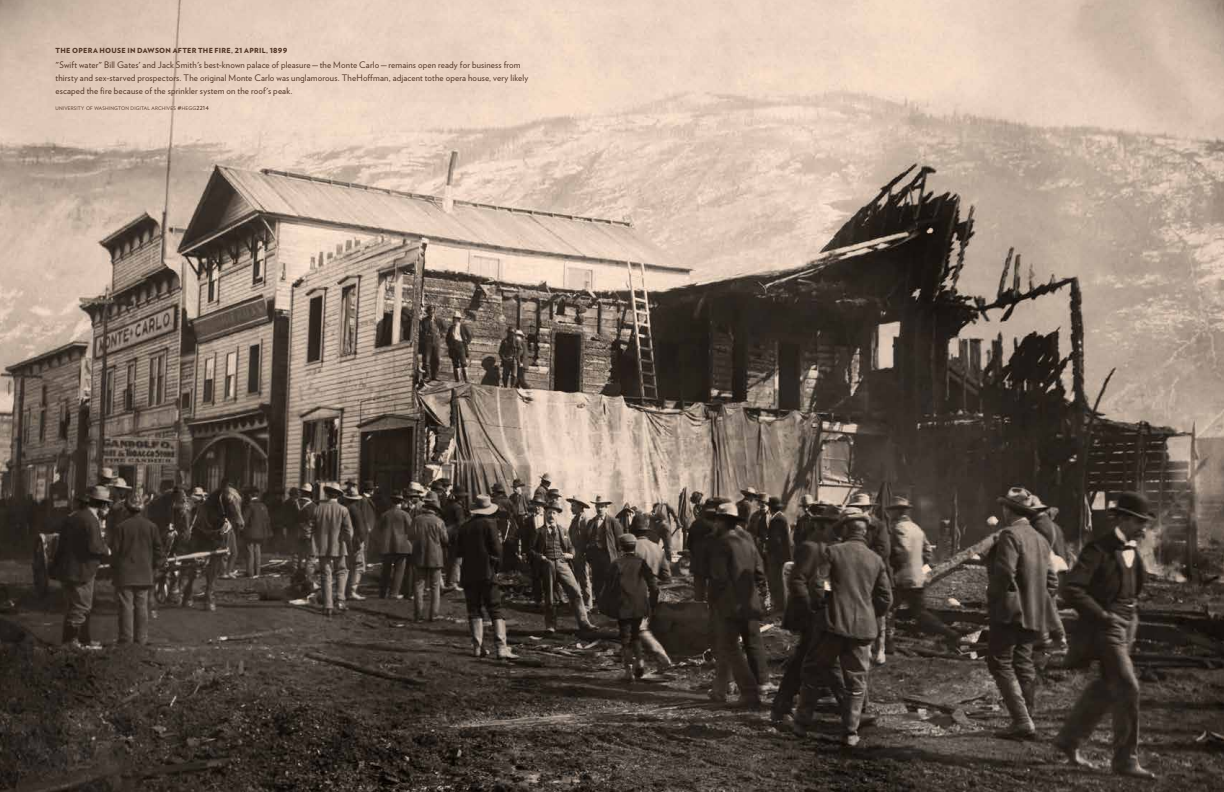
<style>
.page{position:relative;width:1224px;height:792px;background:#fff}
.page>*{position:absolute;margin:0;border:0;box-sizing:border-box;transform-origin:0 0}
.t1{font:9px/13px "Verlag";letter-spacing:.015em;color:#513626}
.t2{font:900 7px "Verlag";letter-spacing:.04em;color:#513626}
.t3{font:4.9px "Verlag";letter-spacing:.04em;color:#513626}
.s1{font-size:7px}
</style>
<div class="page">
<img style="left:0;top:0;width:1224px;height:792px">
<p class="t2" style="left:56px;top:45px;width:233px">THE OPERA HOUSE IN DAWSON AFTER THE FIRE, 21 APRIL, 1899</p>
<p class="t1" style="left:56px;top:58px;width:474px">"Swift water" Bill Gates' and Jack Smith's best-known palace of pleasure — the Monte Carlo — remains open ready for business from thirsty and sex-starved prospectors. The original Monte Carlo was unglamorous. TheHoffman, adjacent tothe opera house, very likely escaped the fire because of the sprinkler system on the roof's peak.</p>
<p class="t3" style="left:56px;top:104px;width:155px">UNIVERSITY OF WASHINGTON DIGITAL ARCHIVES <span class="s1">#</span>HEGG<span class="s1">2214</span></p>
</div>
